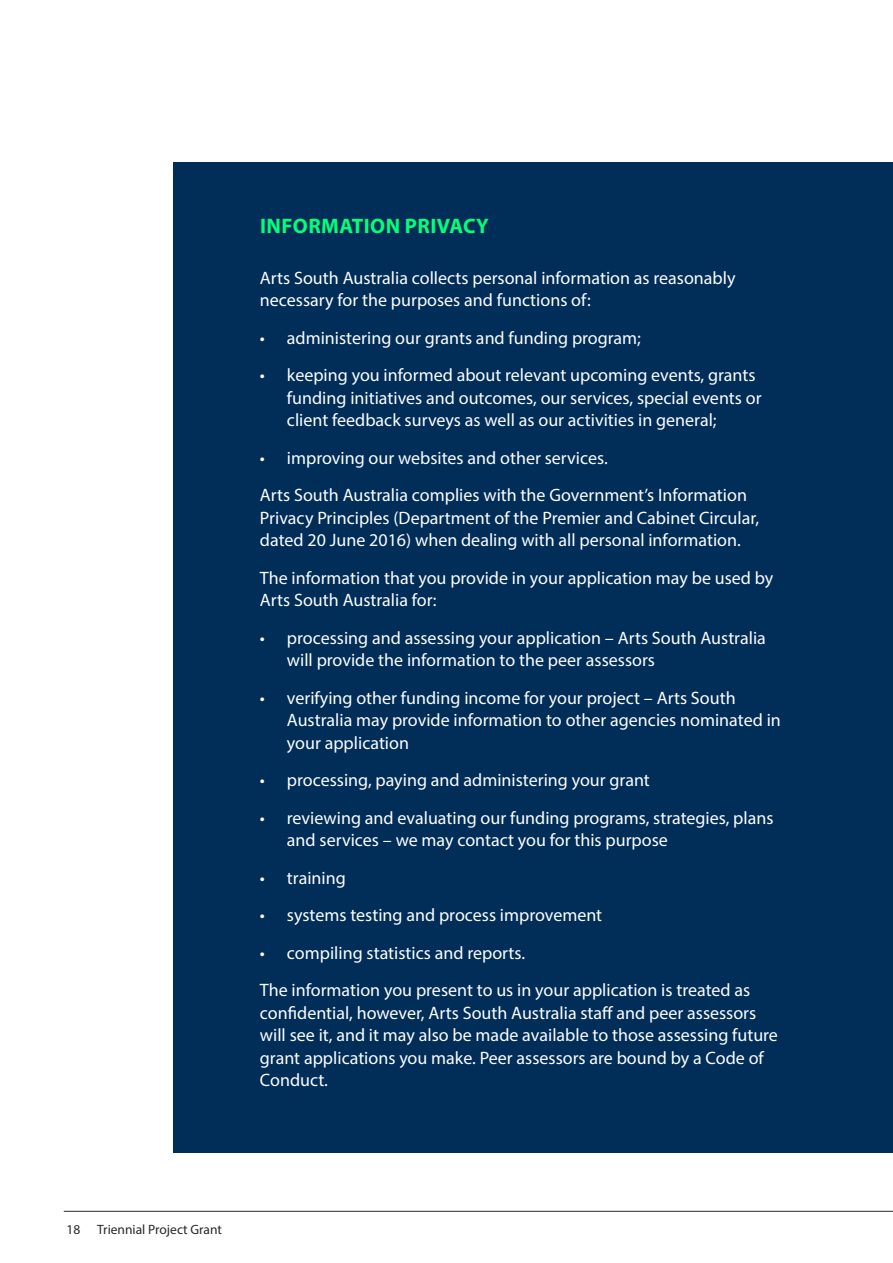
<style>
.page{position:relative;width:893px;height:1263px;background:#fff}
.page>*{position:absolute;margin:0;border:0;box-sizing:border-box;transform-origin:0 0}
.t1{font:700 21px "Myriad Pro";letter-spacing:.02em;color:#03ff79}
.t2{font:18px/22.5px "Myriad Pro";color:#fff}
.t3{font:13.5px "Myriad Pro";color:#292927}
</style>
<div class="page">
<div style="left:174px;top:162px;width:719px;height:990px;background:#002e59"></div>
<hr style="left:64px;top:1211px;width:829px;height:1px;background:#292927">
<p class="t1" style="left:260px;top:212px;width:230px">INFORMATION PRIVACY</p>
<p class="t2" style="left:260px;top:266px;width:477px">Arts South Australia collects personal information as reasonably necessary for the purposes and functions of:</p>
<p class="t2" style="left:260px;top:326px;width:383px">• administering our grants and funding program;</p>
<p class="t2" style="left:287px;top:363px;width:476px;text-indent:-27px">• keeping you informed about relevant upcoming events, grants funding initiatives and outcomes, our services, special events or client feedback surveys as well as our activities in general;</p>
<p class="t2" style="left:260px;top:438px;width:489px;line-height:37.5px">• improving our websites and other services.<br>Arts South Australia complies with the Government’s Information</p>
<p class="t2" style="left:260px;top:506px;width:501px">Privacy Principles (Department of the Premier and Cabinet Circular, dated 20 June 2016) when dealing with all personal information.</p>
<p class="t2" style="left:260px;top:566px;width:515px">The information that you provide in your application may be used by<br>Arts South Australia for:</p>
<p class="t2" style="left:287px;top:626px;width:480px;text-indent:-27px">• processing and assessing your application – Arts South Australia will provide the information to the peer assessors</p>
<p class="t2" style="left:287px;top:686px;width:495px;text-indent:-27px">• verifying other funding income for your project – Arts South<br>Australia may provide information to other agencies nominated in your application</p>
<p class="t2" style="left:260px;top:768px;width:391px">• processing, paying and administering your grant</p>
<p class="t2" style="left:287px;top:806px;width:488px;text-indent:-27px">• reviewing and evaluating our funding programs, strategies, plans and services – we may contact you for this purpose</p>
<p class="t2" style="left:260px;top:866px;width:87px">• training</p>
<p class="t2" style="left:260px;top:903px;width:344px">• systems testing and process improvement</p>
<p class="t2" style="left:260px;top:933px;width:492px;line-height:37.5px">• compiling statistics and reports.<br>The information you present to us in your application is treated as</p>
<p class="t2" style="left:260px;top:1001px;width:520px">confidential, however, Arts South Australia staff and peer assessors will see it, and it may also be made available to those assessing future grant applications you make. Peer assessors are bound by a Code of Conduct.</p>
<p class="t3" style="left:67px;top:1221px;width:157px">18 Triennial Project Grant</p>
</div>
